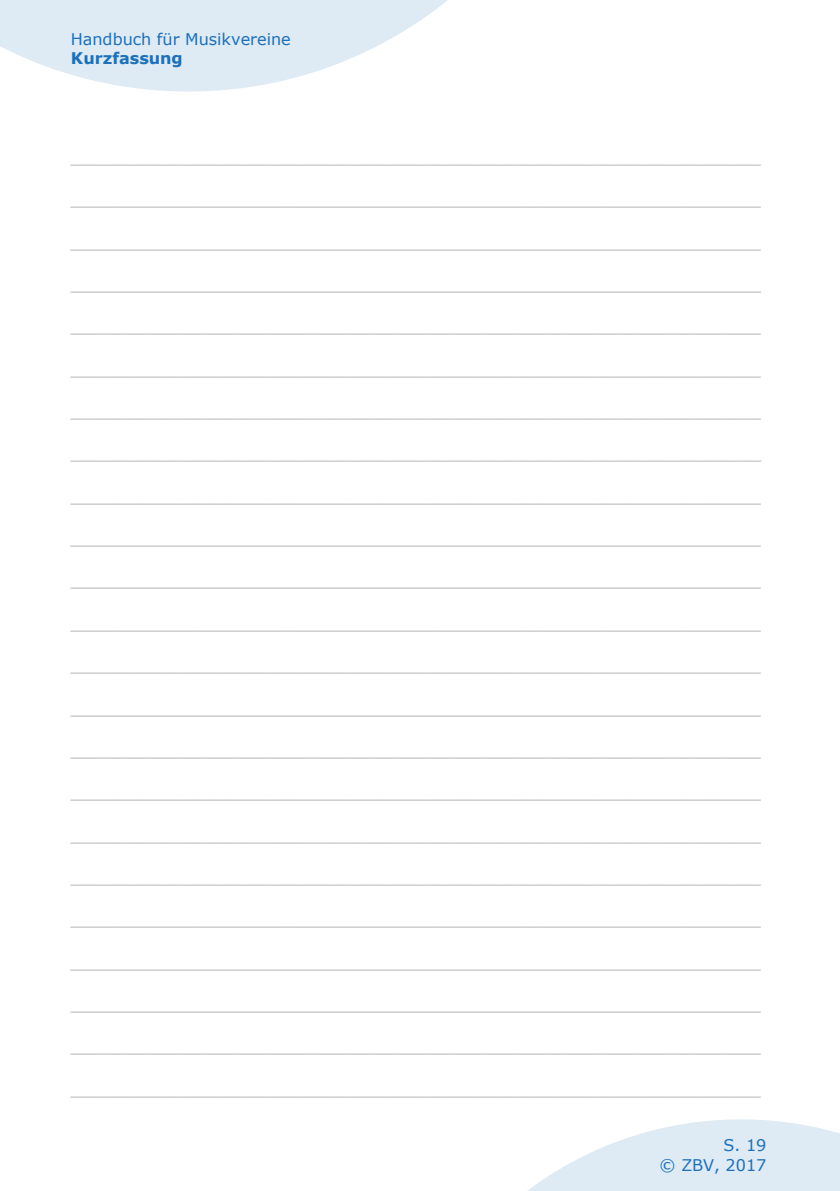
<style>
.page{position:relative;width:840px;height:1191px;background:#fff}
.page>*{position:absolute;margin:0;border:0;box-sizing:border-box;transform-origin:0 0}
.t1{font:20px/42.4px "Helvetica";color:#d0d0d0;text-align:justify}
.t2{font:16px/19.4px "Verdana";letter-spacing:-.005em;color:#1d71b8;text-align:right}
.t3{font:700 16px "Verdana";color:#1d71b8}
</style>
<div class="page">
<svg style="left:528px;top:1119px;width:311px;height:72px"></svg>
<svg style="left:0;top:0;width:448px;height:92px;fill:#deeaf4"></svg>
<p class="t2" style="left:71px;top:29px;width:221px">Handbuch für Musikvereine</p>
<p class="t3" style="left:71px;top:47px;width:113px">Kurzfassung</p>
<p class="t1" style="left:71px;top:133px;width:691px">______________________________________________________________ ______________________________________________________________ ______________________________________________________________ ______________________________________________________________ ______________________________________________________________ ______________________________________________________________ ______________________________________________________________ ______________________________________________________________ ______________________________________________________________ ______________________________________________________________ ______________________________________________________________ ______________________________________________________________ ______________________________________________________________ ______________________________________________________________ ______________________________________________________________ ______________________________________________________________ ______________________________________________________________ ______________________________________________________________ ______________________________________________________________ ______________________________________________________________ ______________________________________________________________ ______________________________________________________________ ______________________________________________________________</p>
<p class="t2" style="left:659px;top:1135px;width:108px">S. 19<br>© ZBV, 2017</p>
</div>
